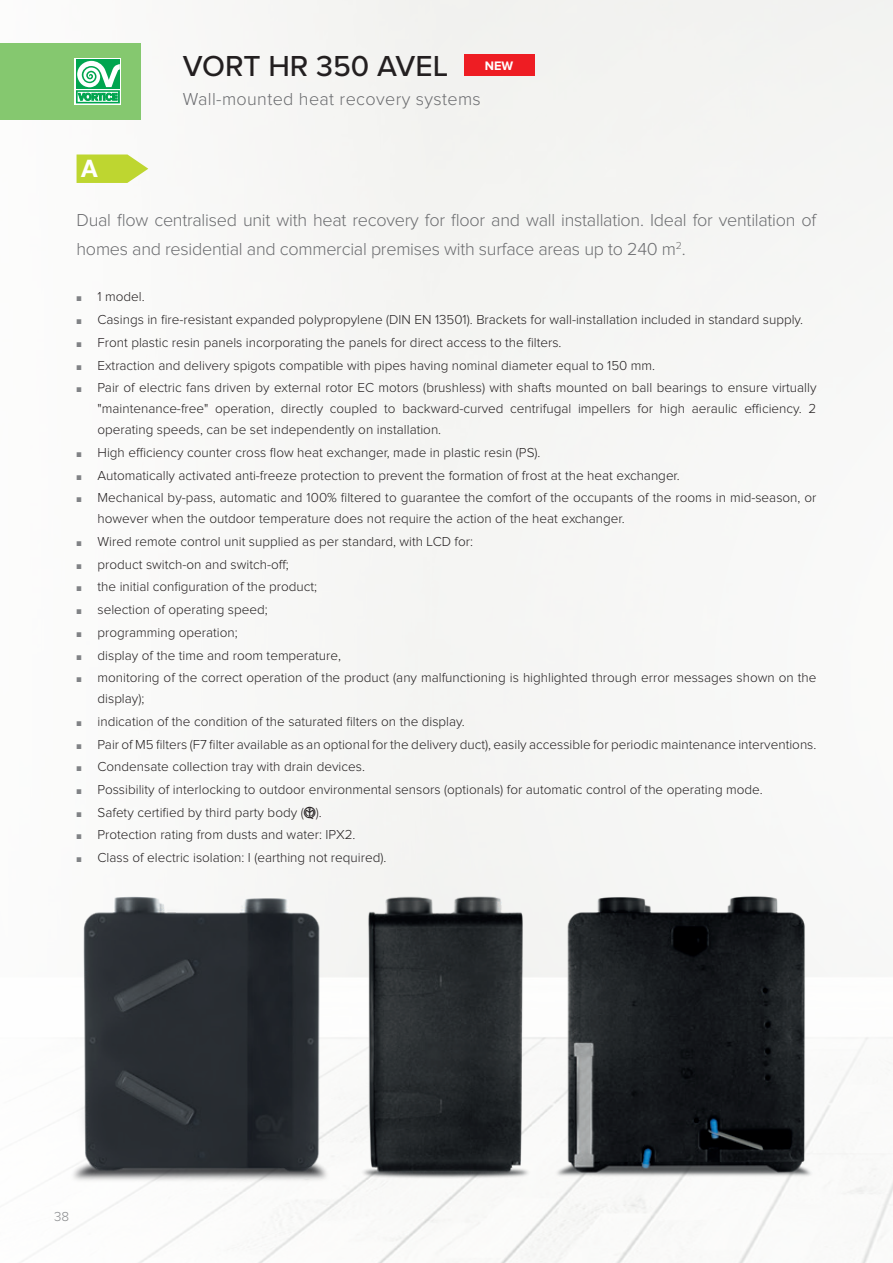
<style>
.page{position:relative;width:893px;height:1263px;background:#fff}
.page>*{position:absolute;margin:0;border:0;box-sizing:border-box;transform-origin:0 0}
.t1{font:500 30px "Proxima Nova";color:#231f20}
.t2{font:700 24.15px "Helvetica Neue LT Std";color:#fff}
.t3{font:300 18px/28.5px "Proxima Nova";letter-spacing:-.015em;color:#6c6d70}
.t4{font:300 18px "Proxima Nova";letter-spacing:.02em;color:#6c6d70}
.t5{font:300 13.5px/21px "Proxima Nova";color:#231f20}
.t6{font:300 13.5px "Proxima Nova";color:#808285}
.t7{font:700 12.75px "Proxima Nova";color:#fff}
.s1{font-size:8.25px;color:#808285}
.s2{font-family:"Vortice";font-weight:400}
</style>
<div class="page">
<div style="left:22px;top:0;width:871px;height:1263px;background:#f7f7f5"></div>
<div style="left:0;top:43px;width:140px;height:77px;background:#85c86f"></div>
<svg style="left:75px;top:58px;width:46px;height:47px"></svg>
<div style="left:76px;top:60px;width:44px;height:29px;background:#00a54f"></div>
<svg style="left:76px;top:61px;width:44px;height:42px"></svg>
<div style="left:464px;top:55px;width:70px;height:21px;background:#ee1d23"></div>
<img style="left:57px;top:872px;width:293px;height:318px">
<img style="left:350px;top:878px;width:194px;height:315px">
<img style="left:550px;top:886px;width:279px;height:301px">
<svg style="left:77px;top:154px;width:71px;height:29px;background:#c7db4f"></svg>
<p class="t2" style="left:81px;top:153px;width:18px">A</p>
<p class="t1" style="left:183px;top:44px;width:267px">VORT HR 350 AVEL</p>
<p class="t7" style="left:485px;top:60px;width:30px">NEW</p>
<p class="t4" style="left:183px;top:90px;width:299px">Wall-mounted heat recovery systems</p>
<p class="t3" style="left:77px;top:207px;width:741px">Dual flow centralised unit with heat recovery for floor and wall installation. Ideal for ventilation of homes and residential and commercial premises with surface areas up to 240 m<sup>2</sup>.</p>
<p class="t5" style="left:77px;top:287px;width:70px"><span class="s1">■</span> 1 model.</p>
<p class="t5" style="left:77px;top:310px;width:728px"><span class="s1">■</span> Casings in fire-resistant expanded polypropylene (DIN EN 13501). Brackets for wall-installation included in standard supply.</p>
<p class="t5" style="left:77px;top:332px;width:486px"><span class="s1">■</span> Front plastic resin panels incorporating the panels for direct access to the filters.</p>
<p class="t5" style="left:77px;top:355px;width:580px"><span class="s1">■</span> Extraction and delivery spigots compatible with pipes having nominal diameter equal to 150 mm.</p>
<p class="t5" style="left:98px;top:378px;width:720px;text-align:justify;text-indent:-21px"><span class="s1">■</span> Pair of electric fans driven by external rotor EC motors (brushless) with shafts mounted on ball bearings to ensure virtually "maintenance-free" operation, directly coupled to backward-curved centrifugal impellers for high aeraulic efficiency. 2 operating speeds, can be set independently on installation.</p>
<p class="t5" style="left:77px;top:442px;width:465px"><span class="s1">■</span> High efficiency counter cross flow heat exchanger, made in plastic resin (PS).</p>
<p class="t5" style="left:77px;top:465px;width:605px"><span class="s1">■</span> Automatically activated anti-freeze protection to prevent the formation of frost at the heat exchanger.</p>
<p class="t5" style="left:98px;top:488px;width:720px;text-indent:-21px"><span class="s1">■</span> Mechanical by-pass, automatic and 100% filtered to guarantee the comfort of the occupants of the rooms in mid-season, or however when the outdoor temperature does not require the action of the heat exchanger.</p>
<p class="t5" style="left:77px;top:532px;width:398px"><span class="s1">■</span> Wired remote control unit supplied as per standard, with LCD for:</p>
<p class="t5" style="left:77px;top:554px;width:214px"><span class="s1">■</span> product switch-on and switch-off;</p>
<p class="t5" style="left:77px;top:577px;width:242px"><span class="s1">■</span> the initial configuration of the product;</p>
<p class="t5" style="left:77px;top:600px;width:193px"><span class="s1">■</span> selection of operating speed;</p>
<p class="t5" style="left:77px;top:622px;width:163px"><span class="s1">■</span> programming operation;</p>
<p class="t5" style="left:77px;top:645px;width:266px"><span class="s1">■</span> display of the time and room temperature,</p>
<p class="t5" style="left:98px;top:668px;width:720px;text-indent:-21px"><span class="s1">■</span> monitoring of the correct operation of the product (any malfunctioning is highlighted through error messages shown on the display);</p>
<p class="t5" style="left:77px;top:711px;width:390px"><span class="s1">■</span> indication of the condition of the saturated filters on the display.</p>
<p class="t5" style="left:77px;top:734px;width:741px"><span class="s1">■</span> Pair of M5 filters (F7 filter available as an optional for the delivery duct), easily accessible for periodic maintenance interventions.</p>
<p class="t5" style="left:77px;top:757px;width:290px"><span class="s1">■</span> Condensate collection tray with drain devices.</p>
<p class="t5" style="left:77px;top:780px;width:688px"><span class="s1">■</span> Possibility of interlocking to outdoor environmental sensors (optionals) for automatic control of the operating mode.</p>
<p class="t5" style="left:77px;top:802px;width:247px"><span class="s1">■</span> Safety certified by third party body (<span class="s2">¥</span>).</p>
<p class="t5" style="left:77px;top:825px;width:281px"><span class="s1">■</span> Protection rating from dusts and water: IPX2.</p>
<p class="t5" style="left:77px;top:848px;width:311px"><span class="s1">■</span> Class of electric isolation: I (earthing not required).</p>
<p class="t6" style="left:54px;top:1211px;width:17px">38</p>
</div>
